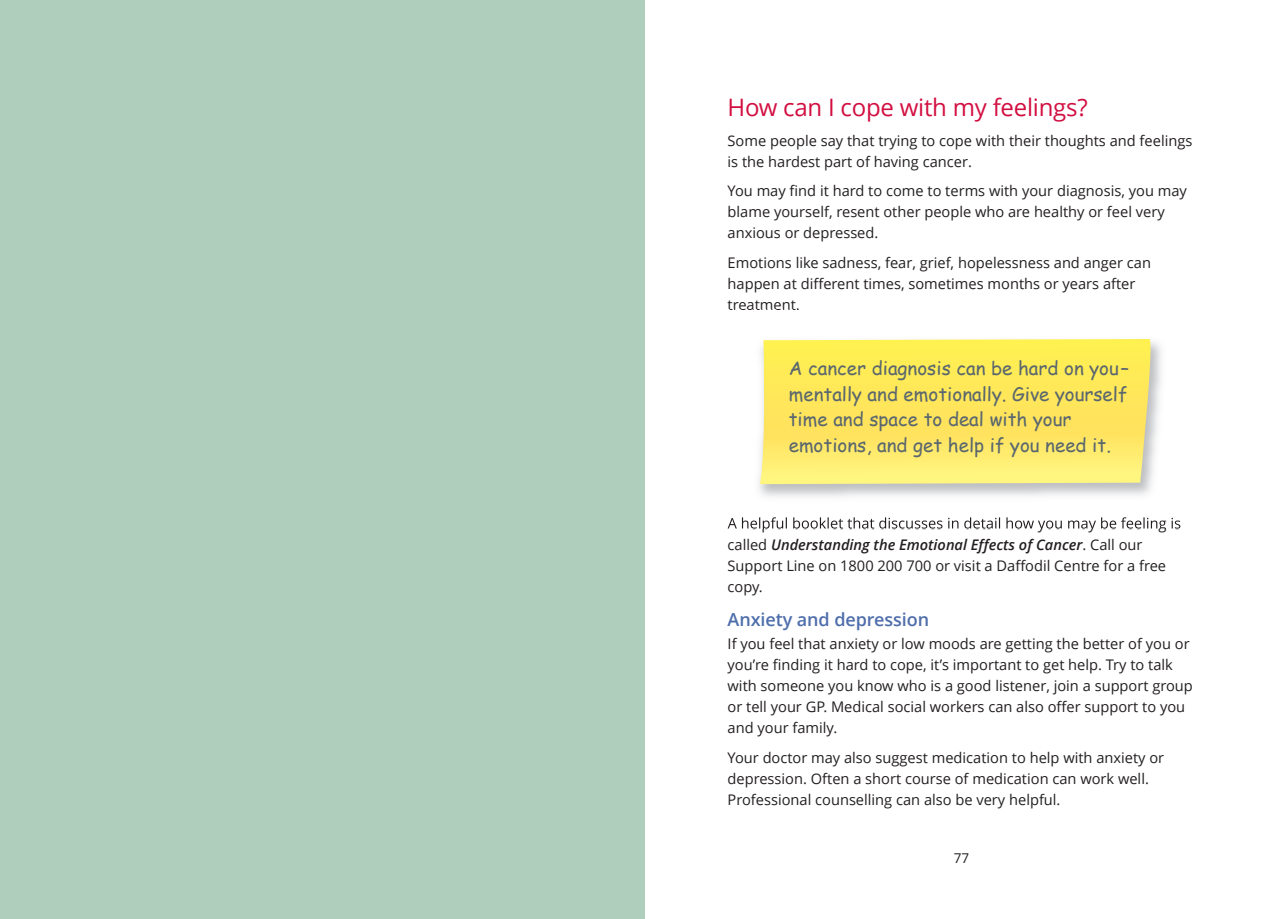
<style>
.page{position:relative;width:1285px;height:919px;background:#fff}
.page>*{position:absolute;margin:0;border:0;box-sizing:border-box;transform-origin:0 0}
.t1{font:24px "Open Sans";letter-spacing:-.01em;color:#d20f41}
.t2{font:18.75px/25.5px "Comic Sans MS";color:#5a676e}
.t3{font:600 18px "Open Sans";letter-spacing:-.005em;color:#4e6eab}
.t4{font:14.7px/21px "Open Sans";color:#231f20}
.t5{font:13.5px "Open Sans";color:#231f20}
.s1{font-weight:600;font-style:italic}
</style>
<div class="page">
<div style="left:0;top:0;width:644px;height:918px;background:#afcfbc"></div>
<img style="left:758px;top:309px;width:423px;height:219px">
<img style="left:729px;top:309px;width:69px;height:1px">
<img style="left:727px;top:517px;width:90px;height:11px">
<svg style="left:759px;top:339px;width:391px;height:145px;background:#feea64"></svg>
<h1 class="t1" style="left:727px;top:91px;width:361px">How can I cope with my feelings?</h1>
<p class="t4" style="left:727px;top:129px;width:466px">Some people say that trying to cope with their thoughts and feelings is the hardest part of having cancer.</p>
<p class="t4" style="left:727px;top:180px;width:460px">You may find it hard to come to terms with your diagnosis, you may blame yourself, resent other people who are healthy or feel very anxious or depressed.</p>
<p class="t4" style="left:727px;top:251px;width:425px">Emotions like sadness, fear, grief, hopelessness and anger can happen at different times, sometimes months or years after treatment.</p>
<p class="t2" style="left:788px;top:355px;width:342px">A cancer diagnosis can be hard on you– mentally and emotionally. Give yourself time and space to deal with your emotions, and get help if you need it.</p>
<p class="t4" style="left:727px;top:533px;width:440px">called <span class="s1">Understanding the Emotional Effects of Cancer</span>. Call our<br>Support Line on 1800 200 700 or visit a Daffodil Centre for a free copy.</p>
<p class="t3" style="left:727px;top:607px;width:203px">Anxiety and depression</p>
<p class="t4" style="left:727px;top:633px;width:466px">If you feel that anxiety or low moods are getting the better of you or you’re finding it hard to cope, it’s important to get help. Try to talk with someone you know who is a good listener, join a support group or tell your GP. Medical social workers can also offer support to you and your family.</p>
<p class="t4" style="left:727px;top:746px;width:438px">Your doctor may also suggest medication to help with anxiety or depression. Often a short course of medication can work well.<br>Professional counselling can also be very helpful.</p>
<p class="t5" style="left:953px;top:848px;width:17px">77</p>
</div>
